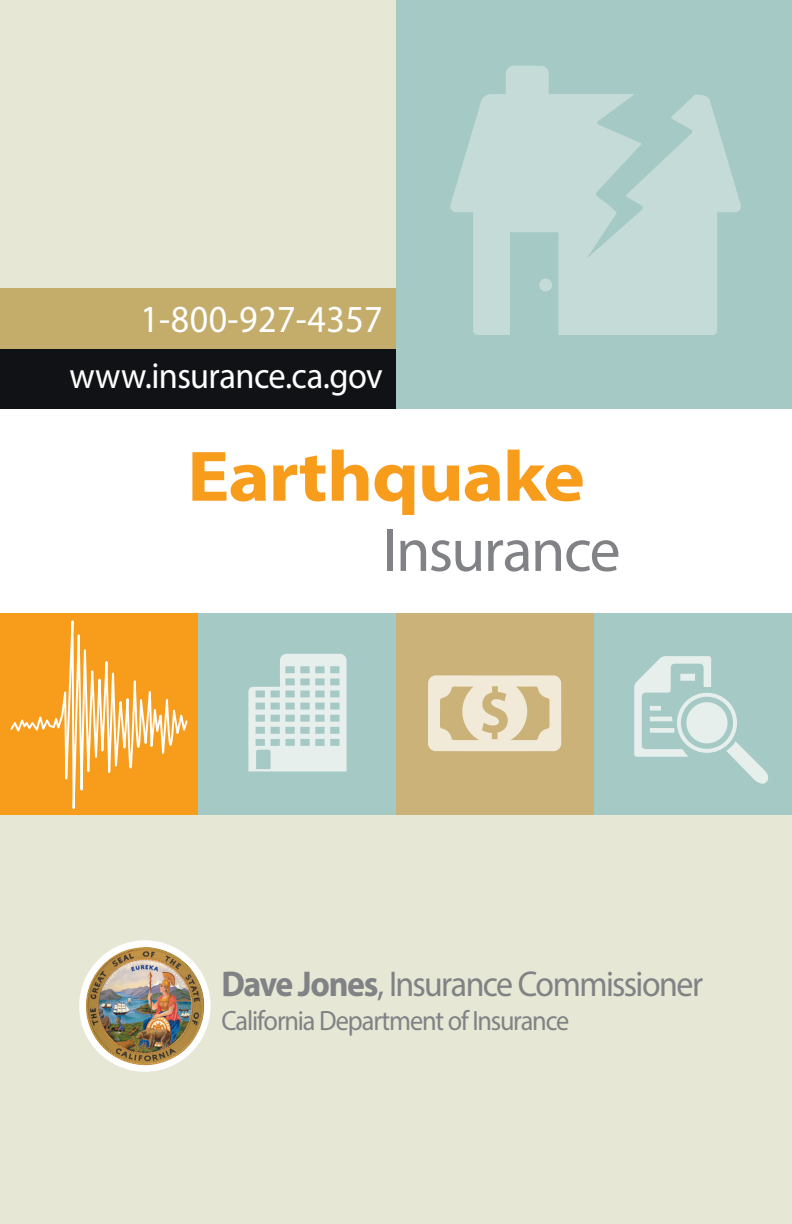
<style>
.page{position:relative;width:792px;height:1224px;background:#fff}
.page>*{position:absolute;margin:0;border:0;box-sizing:border-box;transform-origin:0 0}
.t1{font:700 72px "Myriad Pro";letter-spacing:-.015em;color:#f89c1c;scale:1.1 1}
.t2{font:62px "Myriad Pro";letter-spacing:-.025em;color:#808285}
.t3{font:38.4px "Myriad Pro";letter-spacing:.01em;color:#fff;scale:.94 1}
.t4{font:36.6px "Myriad Pro";letter-spacing:-.015em;color:#fff;scale:.94 1}
.t5{font:36px "Myriad Pro";letter-spacing:-.045em;color:#808285;scale:.94 1}
.t6{font:28px "Myriad Pro";letter-spacing:-.045em;color:#808285;scale:.94 1}
.s1{font-weight:700}
</style>
<div class="page">
<div style="left:0;top:815px;width:792px;height:409px;background:#e6e8d5"></div>
<div style="left:396px;top:613px;width:198px;height:202px;background:#cab278"></div>
<div style="left:0;top:613px;width:198px;height:202px;background:#f89c1c"></div>
<div style="left:198px;top:613px;width:198px;height:202px;background:#a5c9c4"></div>
<div style="left:594px;top:613px;width:198px;height:202px;background:#a5c9c4"></div>
<div style="left:396px;top:0;width:396px;height:408px;background:#a5c9c4"></div>
<div style="left:0;top:0;width:396px;height:408px;background:#e6e8d5"></div>
<div style="left:0;top:348px;width:396px;height:60px;background:#101216"></div>
<div style="left:0;top:288px;width:396px;height:60px;background:#c4ac6b"></div>
<svg style="left:10px;top:620px;width:178px;height:190px"></svg>
<svg style="left:428px;top:675px;width:133px;height:76px"></svg>
<svg style="left:450px;top:66px;width:291px;height:269px;fill:#c5dbd7"></svg>
<div style="left:539px;top:279px;width:13px;height:12px;background:#c5dbd7;border-radius:50%"></div>
<svg style="left:248px;top:654px;width:99px;height:117px"></svg>
<svg style="left:634px;top:656px;width:135px;height:128px"></svg>
<div style="left:79px;top:940px;width:132px;height:132px;background:#fff;border-radius:50%"></div>
<img style="left:86px;top:947px;width:118px;height:118px">
<p class="t3" style="left:140px;top:295px;width:259px">1-800-927-4357</p>
<p class="t4" style="left:69px;top:353px;width:335px">www.insurance.ca.gov</p>
<p class="t1" style="left:187px;top:430px;width:363px">Earthquake</p>
<p class="t2" style="left:383px;top:512px;width:239px">Insurance</p>
<p class="t5" style="left:221px;top:962px;width:514px"><span class="s1">Dave Jones</span>, Insurance Commissioner</p>
<p class="t6" style="left:221px;top:1003px;width:372px">California Department of Insurance</p>
</div>
